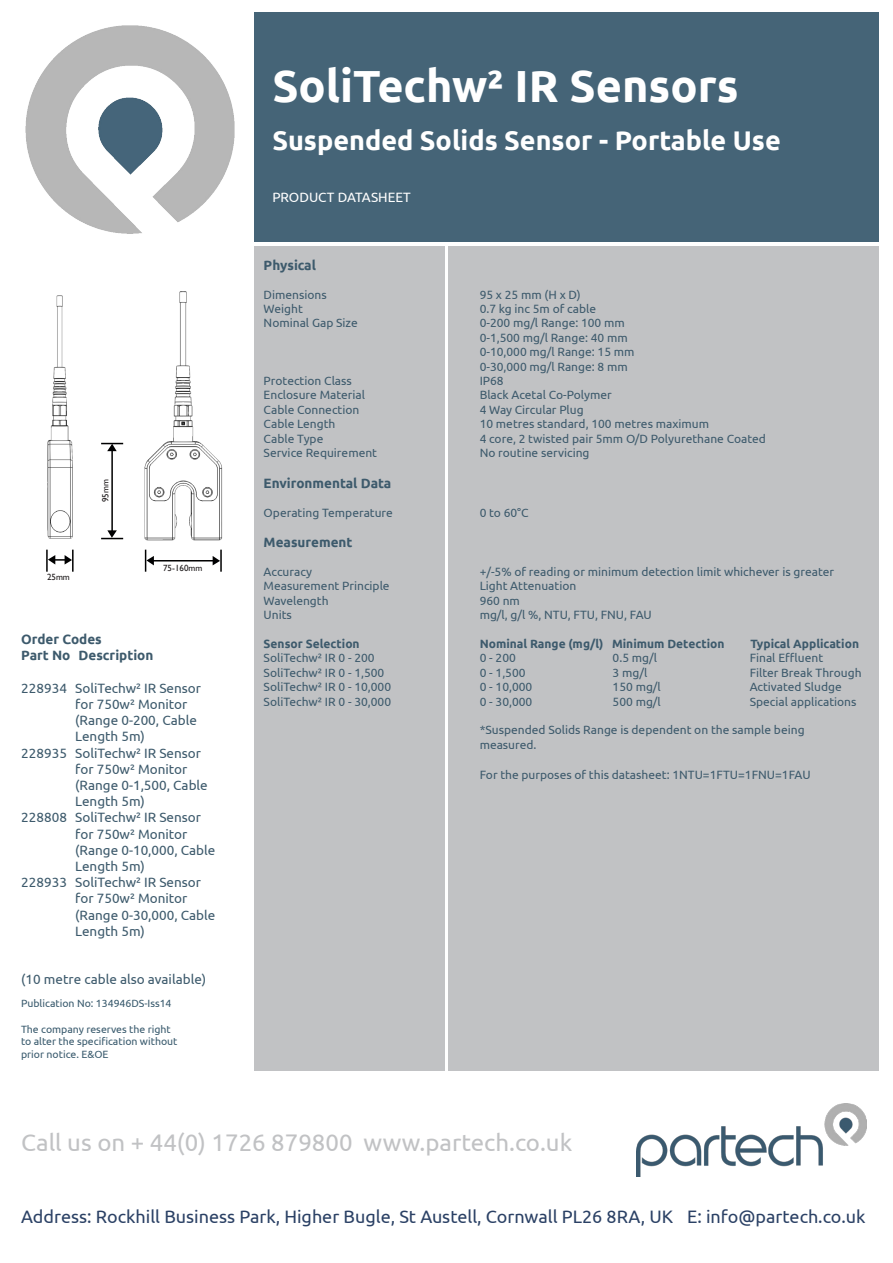
<style>
.page{position:relative;width:893px;height:1263px;background:#fff}
.page>*{position:absolute;margin:0;border:0;box-sizing:border-box;transform-origin:0 0}
.t1{font:700 45px "Ubuntu";color:#fff}
.t2{font:700 27px "Ubuntu";color:#fff}
.t3{font:24px "Ubuntu";color:#c1c2c4}
.t4{font:18px "Ubuntu";color:#2b4165}
.t5{font:13.5px/16.2px "Ubuntu";color:#3d5a6c}
.t6{font:700 13.5px "Ubuntu";color:#3d5a6c}
.t7{font:13.5px "Ubuntu";color:#fff}
.t8{font:12px/14.4px "Ubuntu";color:#3d5a6c}
.t9{font:700 12px "Ubuntu";color:#3d5a6c}
.t10{font:10.5px "Ubuntu";color:#395a6d}
.t11{font:9px "Gill Sans";color:#231f20}
</style>
<div class="page">
<div style="left:448px;top:247px;width:430px;height:824px;background:#c1c2c4"></div>
<div style="left:254px;top:247px;width:191px;height:824px;background:#c1c2c4"></div>
<img style="left:636px;top:1103px;width:230px;height:74px">
<img style="left:25px;top:25px;width:210px;height:209px">
<div style="left:254px;top:13px;width:624px;height:229px;background:#456477"></div>
<img style="left:46px;top:295px;width:28px;height:255px">
<img style="left:144px;top:291px;width:79px;height:250px">
<hr style="left:111px;top:445px;width:2px;height:87px;background:#000001">
<svg style="left:101px;top:443px;width:22px;height:8px"></svg>
<svg style="left:101px;top:530px;width:22px;height:9px"></svg>
<hr style="left:220px;top:550px;width:2px;height:22px;background:#000001">
<hr style="left:150px;top:560px;width:68px;height:1px;background:#000001">
<svg style="left:213px;top:556px;width:7px;height:9px"></svg>
<svg style="left:145px;top:550px;width:9px;height:22px"></svg>
<hr style="left:46px;top:550px;width:2px;height:22px;background:#000001">
<hr style="left:72px;top:550px;width:2px;height:22px;background:#000001">
<svg style="left:48px;top:555px;width:24px;height:9px"></svg>
<p class="t1" style="left:272px;top:58px;width:468px">SoliTechw² IR Sensors</p>
<p class="t2" style="left:272px;top:124px;width:510px">Suspended Solids Sensor - Portable Use</p>
<p class="t11" style="left:47px;top:572px;width:24px">25mm</p>
<p class="t11" style="left:100px;top:502px;width:24px;rotate:-90deg">95mm</p>
<p class="t11" style="left:163px;top:562px;width:41px">75-160mm</p>
<p class="t6" style="left:21px;top:631px;width:82px">Order Codes</p>
<p class="t6" style="left:21px;top:647px;width:134px">Part No Description</p>
<p class="t5" style="left:75px;top:679px;width:127px;text-indent:-54px">228934 SoliTechw² IR Sensor for 750w² Monitor (Range 0-200, Cable<br>Length 5m)</p>
<p class="t5" style="left:75px;top:744px;width:134px;text-indent:-54px">228935 SoliTechw² IR Sensor for 750w² Monitor (Range 0-1,500, Cable<br>Length 5m)</p>
<p class="t5" style="left:75px;top:809px;width:142px;text-indent:-54px">228808 SoliTechw² IR Sensor for 750w² Monitor (Range 0-10,000, Cable<br>Length 5m)</p>
<p class="t5" style="left:75px;top:874px;width:142px;text-indent:-54px">228933 SoliTechw² IR Sensor for 750w² Monitor (Range 0-30,000, Cable<br>Length 5m)</p>
<p class="t5" style="left:21px;top:971px;width:187px">(10 metre cable also available)</p>
<p class="t10" style="left:21px;top:997px;width:152px">Publication No: 134946DS-Iss14</p>
<p class="t10" style="left:21px;top:1022px;width:151px">The company reserves the right</p>
<p class="t10" style="left:21px;top:1035px;width:158px">to alter the specification without</p>
<p class="t10" style="left:21px;top:1048px;width:89px">prior notice. E&amp;OE</p>
<p class="t7" style="left:272px;top:189px;width:140px">PRODUCT DATASHEET</p>
<p class="t6" style="left:264px;top:257px;width:54px">Physical</p>
<p class="t8" style="left:264px;top:287px;width:65px">Dimensions</p>
<p class="t8" style="left:480px;top:287px;width:103px">95 x 25 mm (H x D)</p>
<p class="t8" style="left:264px;top:301px;width:41px">Weight</p>
<p class="t8" style="left:480px;top:301px;width:118px">0.7 kg inc 5m of cable</p>
<p class="t8" style="left:264px;top:316px;width:96px">Nominal Gap Size</p>
<p class="t8" style="left:480px;top:316px;width:147px">0-200 mg/l Range: 100 mm</p>
<p class="t8" style="left:480px;top:330px;width:150px">0-1,500 mg/l Range: 40 mm</p>
<p class="t8" style="left:480px;top:344px;width:156px">0-10,000 mg/l Range: 15 mm</p>
<p class="t8" style="left:480px;top:359px;width:150px">0-30,000 mg/l Range: 8 mm</p>
<p class="t8" style="left:264px;top:373px;width:90px">Protection Class</p>
<p class="t8" style="left:480px;top:373px;width:26px">IP68</p>
<p class="t8" style="left:264px;top:388px;width:103px">Enclosure Material</p>
<p class="t8" style="left:480px;top:388px;width:134px">Black Acetal Co-Polymer</p>
<p class="t8" style="left:264px;top:402px;width:97px">Cable Connection</p>
<p class="t8" style="left:480px;top:402px;width:106px">4 Way Circular Plug</p>
<p class="t8" style="left:264px;top:416px;width:73px">Cable Length</p>
<p class="t8" style="left:480px;top:416px;width:231px">10 metres standard, 100 metres maximum</p>
<p class="t8" style="left:264px;top:431px;width:61px">Cable Type</p>
<p class="t8" style="left:480px;top:431px;width:288px">4 core, 2 twisted pair 5mm O/D Polyurethane Coated</p>
<p class="t8" style="left:264px;top:445px;width:115px">Service Requirement</p>
<p class="t8" style="left:480px;top:445px;width:111px">No routine servicing</p>
<p class="t6" style="left:264px;top:475px;width:129px">Environmental Data</p>
<p class="t8" style="left:264px;top:505px;width:131px">Operating Temperature</p>
<p class="t8" style="left:480px;top:505px;width:51px">0 to 60°C</p>
<p class="t6" style="left:264px;top:534px;width:90px">Measurement</p>
<p class="t8" style="left:264px;top:564px;width:50px">Accuracy</p>
<p class="t8" style="left:480px;top:564px;width:356px">+/-5% of reading or minimum detection limit whichever is greater</p>
<p class="t8" style="left:264px;top:578px;width:128px">Measurement Principle</p>
<p class="t8" style="left:480px;top:578px;width:98px">Light Attenuation</p>
<p class="t8" style="left:264px;top:593px;width:66px">Wavelength</p>
<p class="t8" style="left:480px;top:593px;width:42px">960 nm</p>
<p class="t8" style="left:264px;top:607px;width:30px">Units</p>
<p class="t8" style="left:480px;top:607px;width:174px">mg/l, g/l %, NTU, FTU, FNU, FAU</p>
<p class="t9" style="left:264px;top:636px;width:98px">Sensor Selection</p>
<p class="t9" style="left:480px;top:636px;width:246px">Nominal Range (mg/l) Minimum Detection</p>
<p class="t9" style="left:750px;top:636px;width:110px">Typical Application</p>
<p class="t8" style="left:264px;top:650px;width:113px">SoliTechw² IR 0 - 200</p>
<p class="t8" style="left:480px;top:650px;width:38px">0 - 200</p>
<p class="t8" style="left:613px;top:650px;width:46px">0.5 mg/l</p>
<p class="t8" style="left:750px;top:650px;width:75px">Final Effluent</p>
<p class="t8" style="left:264px;top:665px;width:122px">SoliTechw² IR 0 - 1,500</p>
<p class="t8" style="left:480px;top:665px;width:47px">0 - 1,500</p>
<p class="t8" style="left:613px;top:665px;width:36px">3 mg/l</p>
<p class="t8" style="left:750px;top:665px;width:113px">Filter Break Through</p>
<p class="t8" style="left:264px;top:679px;width:129px">SoliTechw² IR 0 - 10,000</p>
<p class="t8" style="left:480px;top:679px;width:54px">0 - 10,000</p>
<p class="t8" style="left:613px;top:679px;width:50px">150 mg/l</p>
<p class="t8" style="left:750px;top:679px;width:94px">Activated Sludge</p>
<p class="t8" style="left:264px;top:694px;width:129px">SoliTechw² IR 0 - 30,000</p>
<p class="t8" style="left:480px;top:694px;width:54px">0 - 30,000</p>
<p class="t8" style="left:613px;top:694px;width:50px">500 mg/l</p>
<p class="t8" style="left:750px;top:694px;width:108px">Special applications</p>
<p class="t8" style="left:480px;top:722px;width:326px">*Suspended Solids Range is dependent on the sample being measured.</p>
<p class="t8" style="left:480px;top:767px;width:332px">For the purposes of this datasheet: 1NTU=1FTU=1FNU=1FAU</p>
<p class="t3" style="left:21px;top:1128px;width:552px">Call us on + 44(0) 1726 879800 www.partech.co.uk</p>
<p class="t4" style="left:21px;top:1205px;width:653px">Address: Rockhill Business Park, Higher Bugle, St Austell, Cornwall PL26 8RA, UK</p>
<p class="t4" style="left:687px;top:1206px;width:180px">E: info@partech.co.uk</p>
</div>
